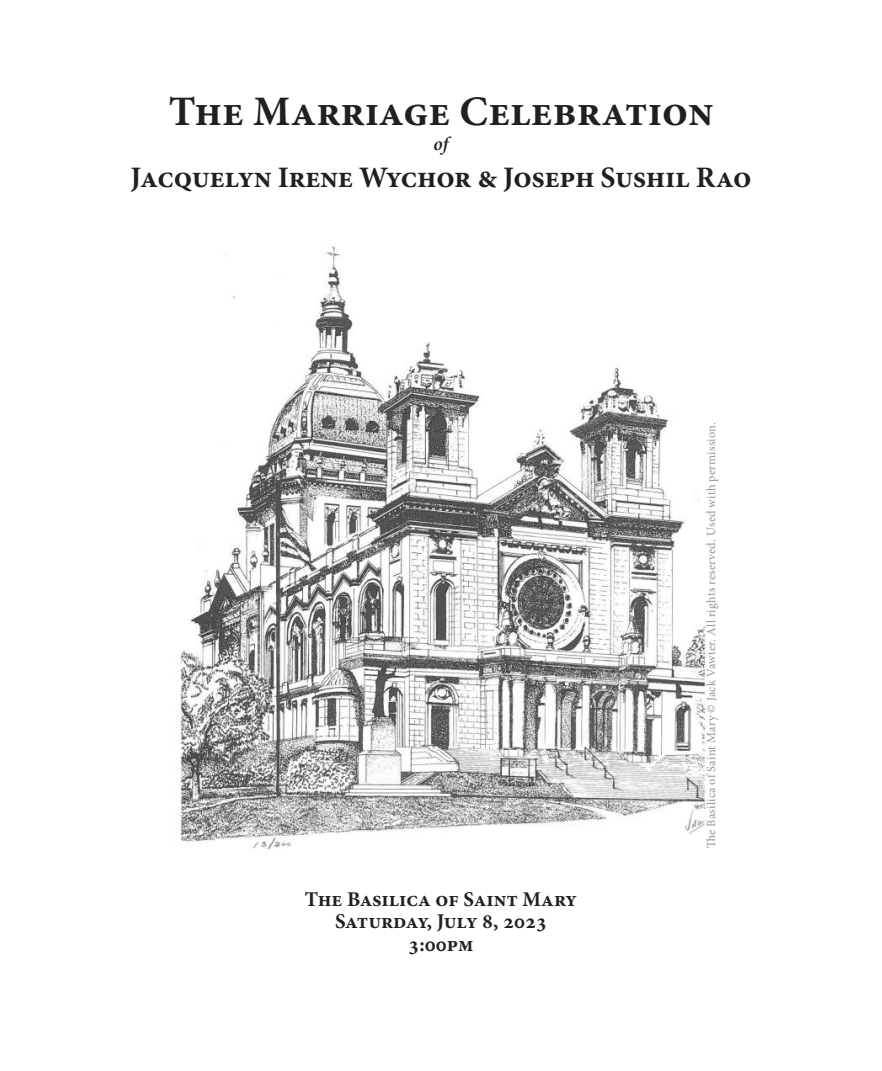
<style>
.page{position:relative;width:882px;height:1071px;background:#fff}
.page>*{position:absolute;margin:0;border:0;box-sizing:border-box;transform-origin:0 0}
.t1{font:700 42px "Minion Pro";color:#231f20}
.t2{font:700 29.75px "Minion Pro";letter-spacing:-.01em;color:#231f20}
.t3{font:700 21px/22.8px "Minion Pro";color:#231f20;text-align:center}
.t4{font:italic 600 19.25px "Minion Pro";color:#231f20}
.t5{font:12.25px "Minion Pro";letter-spacing:.02em;color:#939598}
</style>
<div class="page">
<img style="left:179px;top:246px;width:527px;height:602px">
<h1 class="t1" style="left:169px;top:95px;width:546px">The Marriage Celebration</h1>
<h3 class="t4" style="left:434px;top:137px;width:16px">of</h3>
<h2 class="t2" style="left:131px;top:166px;width:622px">Jacquelyn Irene Wychor &amp; Joseph Sushil Rao</h2>
<h3 class="t3" style="left:305px;top:889px;width:274px">The Basilica of Saint Mary<br>Saturday, July 8, 2023<br>3:00pm</h3>
<p class="t5" style="left:706px;top:835px;width:414px;rotate:-90deg">e Basilica of Saint Mary © Jack Vawter. All rights reserved. Used with permission.</p>
</div>
